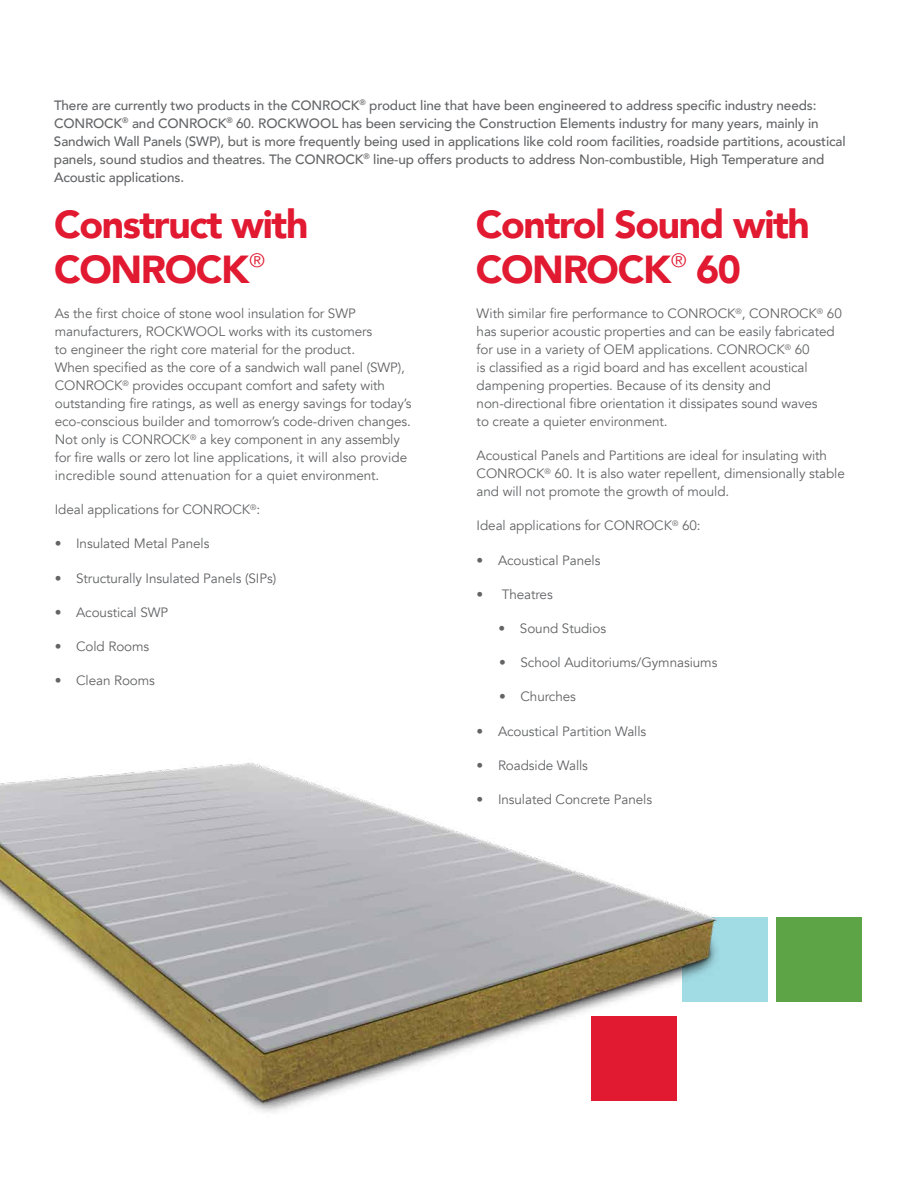
<style>
.page{position:relative;width:918px;height:1188px;background:#fff}
.page>*{position:absolute;margin:0;border:0;box-sizing:border-box;transform-origin:0 0}
.t1{font:900 39px/45px "Avenir";letter-spacing:-.035em;color:#e11931}
.t2{font:13.5px/18px "Avenir";letter-spacing:-.005em;color:#636466}
.t3{font:500 13.5px/18px "Avenir";letter-spacing:-.01em;color:#636466}
</style>
<div class="page">
<div style="left:683px;top:918px;width:85px;height:84px;background:#a1dbe4"></div>
<div style="left:776px;top:918px;width:86px;height:84px;background:#5ca446"></div>
<img style="left:0;top:762px;width:729px;height:350px">
<p class="t3" style="left:54px;top:96px;width:793px">There are currently two products in the CONROCK<sup>®</sup> product line that have been engineered to address specific industry needs:<br>CONROCK<sup>®</sup> and CONROCK<sup>®</sup> 60. ROCKWOOL has been servicing the Construction Elements industry for many years, mainly in Sandwich Wall Panels (SWP), but is more frequently being used in applications like cold room facilities, roadside partitions, acoustical panels, sound studios and theatres. The CONROCK<sup>®</sup> line-up offers products to address Non-combustible, High Temperature and Acoustic applications.</p>
<h1 class="t1" style="left:54px;top:201px;width:256px">Construct with<br>CONROCK<sup>®</sup></h1>
<h1 class="t1" style="left:476px;top:201px;width:336px">Control Sound with<br>CONROCK<sup>®</sup> 60</h1>
<p class="t2" style="left:55px;top:305px;width:358px">As the first choice of stone wool insulation for SWP manufacturers, ROCKWOOL works with its customers<br>to engineer the right core material for the product.<br>When specified as the core of a sandwich wall panel (SWP), CONROCK<sup>®</sup> provides occupant comfort and safety with outstanding fire ratings, as well as energy savings for today’s eco-conscious builder and tomorrow’s code-driven changes.<br>Not only is CONROCK<sup>®</sup> a key component in any assembly for fire walls or zero lot line applications, it will also provide incredible sound attenuation for a quiet environment.</p>
<p class="t2" style="left:55px;top:501px;width:207px">Ideal applications for CONROCK<sup>®</sup>:</p>
<p class="t2" style="left:55px;top:535px;width:156px">• Insulated Metal Panels</p>
<p class="t2" style="left:55px;top:569px;width:223px">• Structurally Insulated Panels (SIPs)</p>
<p class="t2" style="left:55px;top:603px;width:115px">• Acoustical SWP</p>
<p class="t2" style="left:55px;top:638px;width:96px">• Cold Rooms</p>
<p class="t2" style="left:55px;top:672px;width:102px">• Clean Rooms</p>
<p class="t2" style="left:477px;top:305px;width:367px">With similar fire performance to CONROCK<sup>®</sup>, CONROCK<sup>®</sup> 60 has superior acoustic properties and can be easily fabricated for use in a variety of OEM applications. CONROCK<sup>®</sup> 60<br>is classified as a rigid board and has excellent acoustical dampening properties. Because of its density and non-directional fibre orientation it dissipates sound waves<br>to create a quieter environment.</p>
<p class="t2" style="left:477px;top:447px;width:370px">Acoustical Panels and Partitions are ideal for insulating with<br>CONROCK<sup>®</sup> 60. It is also water repellent, dimensionally stable and will not promote the growth of mould.</p>
<p class="t2" style="left:477px;top:517px;width:226px">Ideal applications for CONROCK<sup>®</sup> 60:</p>
<p class="t2" style="left:477px;top:551px;width:125px">• Acoustical Panels</p>
<p class="t2" style="left:477px;top:585px;width:78px">• Theatres</p>
<p class="t2" style="left:499px;top:620px;width:109px">• Sound Studios</p>
<p class="t2" style="left:499px;top:654px;width:220px">• School Auditoriums/Gymnasiums</p>
<p class="t2" style="left:499px;top:688px;width:78px">• Churches</p>
<p class="t2" style="left:477px;top:722px;width:171px">• Acoustical Partition Walls</p>
<p class="t2" style="left:477px;top:756px;width:113px">• Roadside Walls</p>
<p class="t2" style="left:477px;top:791px;width:177px">• Insulated Concrete Panels</p>
</div>
